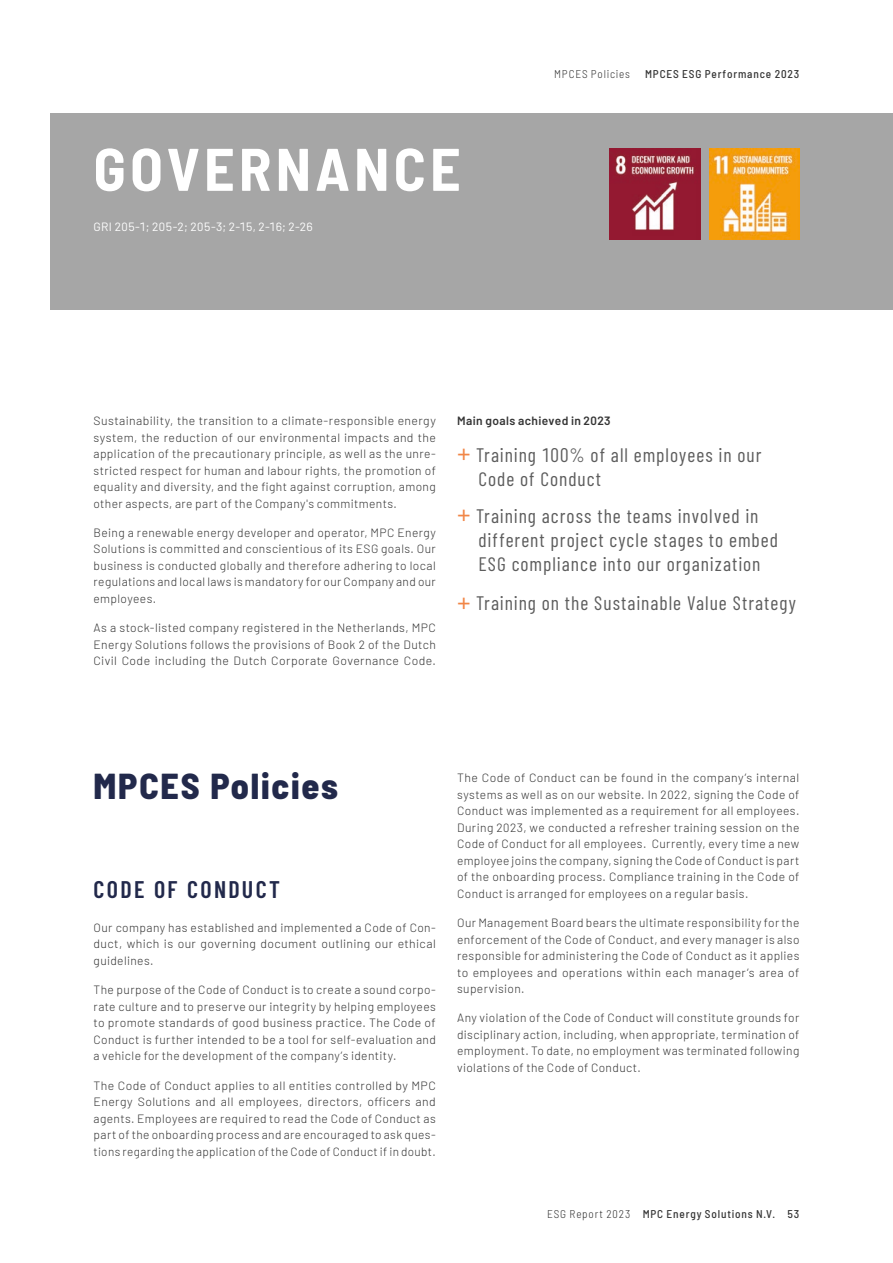
<style>
.page{position:relative;width:893px;height:1263px;background:#fff}
.page>*{position:absolute;margin:0;border:0;box-sizing:border-box;transform-origin:0 0}
.t1{font:700 semi-condensed 60px "Barlow";letter-spacing:.07em;color:#fff}
.t2{font:800 semi-condensed 36px "Barlow";letter-spacing:.05em;color:#22294b}
.t3{font:600 24px "Barlow Condensed";letter-spacing:.095em;color:#22294b}
.t4{font:19.5px/24px "Barlow Condensed";letter-spacing:.05em;color:#5d5d5d}
.t5{font:300 12px/16.5px "Barlow";letter-spacing:.03em;color:#343434;text-align:justify}
.t6{font:12px "Barlow";letter-spacing:.035em;color:#fff}
.t7{font:600 12px "Barlow";letter-spacing:.035em;color:#343434}
.t8{font:500 semi-condensed 11.25px "Barlow";letter-spacing:.075em;color:#343434}
.t9{font:300 semi-condensed 11.25px "Barlow";letter-spacing:.07em;color:#343434}
.s1{font-family:"Barlow";font-size:27px;color:#f18647}
.s2{font-weight:300}
</style>
<div class="page">
<div style="left:51px;top:113px;width:842px;height:197px;background:#a6a6a6"></div>
<img style="left:610px;top:149px;width:90px;height:90px">
<img style="left:709px;top:149px;width:90px;height:90px">
<h1 class="t1" style="left:94px;top:126px;width:369px">GOVERNANCE</h1>
<p class="t6" style="left:94px;top:218px;width:221px">GRI 205-1; 205-2; 205-3; 2-15, 2-16; 2-26</p>
<p class="t9" style="left:554px;top:66px;width:77px">MPCES Policies</p>
<p class="t8" style="left:645px;top:66px;width:156px">MPCES ESG Performance 2023</p>
<p class="t5" style="left:94px;top:412px;width:344px">Sustainability, the transition to a climate-responsible energy system, the reduction of our environmental impacts and the application of the precautionary principle, as well as the unre&shy;stricted respect for human and labour rights, the promotion of equality and diversity, and the fight against corruption, among other aspects, are part of the Company's commitments.</p>
<p class="t5" style="left:94px;top:523px;width:344px">Being a renewable energy developer and operator, MPC Energy Solutions is committed and conscientious of its ESG goals. Our business is conducted globally and therefore adhering to local regulations and local laws is mandatory for our Company and our employees.</p>
<p class="t5" style="left:94px;top:619px;width:344px">As a stock-listed company registered in the Netherlands, MPC Energy Solutions follows the provisions of Book 2 of the Dutch Civil Code including the Dutch Corporate Governance Code.</p>
<p class="t7" style="left:457px;top:412px;width:155px">Main goals achieved in 2023</p>
<h3 class="t4" style="left:478px;top:441px;width:284px;text-indent:-21px"><span class="s1">+</span> Training 100% of all employees in our<br>Code of Conduct</h3>
<h3 class="t4" style="left:478px;top:502px;width:301px;text-indent:-21px"><span class="s1">+</span> Training across the teams involved in different project cycle stages to embed<br>ESG compliance into our organization</h3>
<h3 class="t4" style="left:457px;top:590px;width:340px"><span class="s1">+</span> Training on the Sustainable Value Strategy</h3>
<h2 class="t2" style="left:94px;top:760px;width:246px">MPCES Policies</h2>
<h3 class="t3" style="left:94px;top:873px;width:188px">CODE OF CONDUCT</h3>
<p class="t5" style="left:94px;top:918px;width:344px">Our company has established and implemented a Code of Con&shy;duct, which is our governing document outlining our ethical guidelines.</p>
<p class="t5" style="left:94px;top:981px;width:344px">The purpose of the Code of Conduct is to create a sound corpo&shy;rate culture and to preserve our integrity by helping employees to promote standards of good business practice. The Code of Conduct is further intended to be a tool for self-evaluation and a vehicle for the development of the company’s identity.</p>
<p class="t5" style="left:94px;top:1076px;width:344px">The Code of Conduct applies to all entities controlled by MPC Energy Solutions and all employees, directors, officers and agents. Employees are required to read the Code of Conduct as part of the onboarding process and are encouraged to ask ques&shy;tions regarding the application of the Code of Conduct if in doubt.</p>
<p class="t5" style="left:457px;top:769px;width:344px">The Code of Conduct can be found in the company’s internal systems as well as on our website. In 2022, signing the Code of Conduct was implemented as a requirement for all employees.<br>During 2023, we conducted a refresher training session on the Code of Conduct for all employees. Currently, every time a new employee joins the company, signing the Code of Conduct is part of the onboarding process. Compliance training in the Code of Conduct is arranged for employees on a regular basis.</p>
<p class="t5" style="left:457px;top:914px;width:344px">Our Management Board bears the ultimate responsibility for the enforcement of the Code of Conduct, and every manager is also responsible for administering the Code of Conduct as it applies to employees and operations within each manager’s area of supervision.</p>
<p class="t5" style="left:457px;top:1009px;width:344px">Any violation of the Code of Conduct will constitute grounds for disciplinary action, including, when appropriate, termination of employment. To date, no employment was terminated following violations of the Code of Conduct.</p>
<p class="t8" style="left:547px;top:1205px;width:254px"><span class="s2">ESG Report 2023</span> MPC Energy Solutions N.V. 53</p>
</div>
